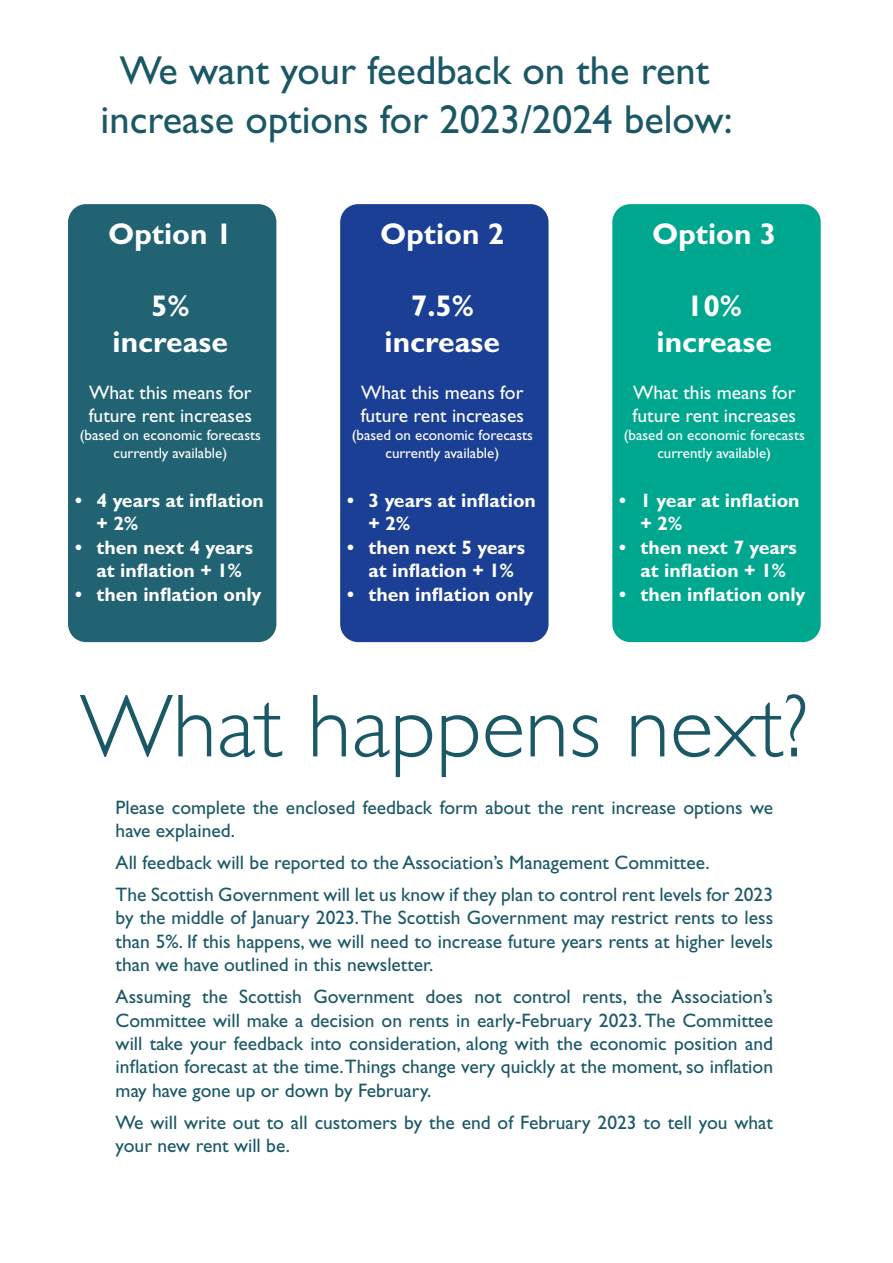
<style>
.page{position:relative;width:893px;height:1263px;background:#fff}
.page>*{position:absolute;margin:0;border:0;box-sizing:border-box;transform-origin:0 0}
.t1{font:300 90px "Gill Sans";color:#1b5866}
.t2{font:40.5px/48.6px "Gill Sans";color:#1b5866;text-align:center}
.t3{font:700 30px/36px "Gill Sans";color:#fff;text-align:center}
.t4{font:19.5px/23.4px "Gill Sans";color:#1b5866}
.t5{font:700 19.5px/23.4px "Gill Sans";color:#fff}
.t6{font:19.5px/23.4px "Gill Sans";color:#fff}
.t7{font:15px/18px "Gill Sans";color:#fff;text-align:center}
</style>
<div class="page">
<div style="left:68px;top:204px;width:208px;height:438px;background:#216273;border-radius:18px"></div>
<div style="left:340px;top:204px;width:209px;height:438px;background:#1b3f94;border-radius:18px"></div>
<div style="left:612px;top:204px;width:209px;height:438px;background:#00a78f;border-radius:18px"></div>
<h2 class="t2" style="left:101px;top:47px;width:633px">We want your feedback on the rent increase options for 2023/2024 below:</h2>
<h3 class="t3" style="left:108px;top:216px;width:126px">Option 1</h3>
<h3 class="t3" style="left:113px;top:288px;width:117px">5% increase</h3>
<p class="t6" style="left:89px;top:381px;width:165px">What this means for future rent increases</p>
<p class="t7" style="left:80px;top:426px;width:183px">(based on economic forecasts currently available)</p>
<p class="t5" style="left:97px;top:488px;width:169px;text-indent:-21px">• 4 years at inflation + 2%</p>
<p class="t5" style="left:75px;top:535px;width:179px;text-align:center">• then next 4 years at inflation + 1%</p>
<p class="t5" style="left:75px;top:582px;width:188px">• then inflation only</p>
<h3 class="t3" style="left:380px;top:216px;width:126px">Option 2</h3>
<h3 class="t3" style="left:385px;top:288px;width:117px">7.5% increase</h3>
<p class="t6" style="left:361px;top:381px;width:165px">What this means for future rent increases</p>
<p class="t7" style="left:352px;top:426px;width:183px">(based on economic forecasts currently available)</p>
<p class="t5" style="left:368px;top:488px;width:169px;text-indent:-21px">• 3 years at inflation + 2%</p>
<p class="t5" style="left:347px;top:535px;width:179px;text-align:center">• then next 5 years at inflation + 1%</p>
<p class="t5" style="left:347px;top:582px;width:188px">• then inflation only</p>
<h3 class="t3" style="left:652px;top:216px;width:126px">Option 3</h3>
<h3 class="t3" style="left:657px;top:288px;width:117px">10% increase</h3>
<p class="t6" style="left:633px;top:381px;width:165px">What this means for future rent increases</p>
<p class="t7" style="left:624px;top:426px;width:183px">(based on economic forecasts currently available)</p>
<p class="t5" style="left:640px;top:488px;width:161px;text-indent:-21px">• 1 year at inflation + 2%</p>
<p class="t5" style="left:619px;top:535px;width:179px;text-align:center">• then next 7 years at inflation + 1%</p>
<p class="t5" style="left:619px;top:582px;width:188px">• then inflation only</p>
<h1 class="t1" style="left:80px;top:676px;width:730px">What happens next?</h1>
<p class="t4" style="left:116px;top:796px;width:659px">Please complete the enclosed feedback form about the rent increase options we have explained.</p>
<p class="t4" style="left:116px;top:847px;width:659px;line-height:32px">All feedback will be reported to the Association’s Management Committee.<br>The Scottish Government will let us know if they plan to control rent levels for 2023</p>
<p class="t4" style="left:116px;top:906px;width:659px;text-align:justify">by the middle of January 2023. The Scottish Government may restrict rents to less than 5%. If this happens, we will need to increase future years rents at higher levels than we have outlined in this newsletter.</p>
<p class="t4" style="left:116px;top:985px;width:659px;text-align:justify">Assuming the Scottish Government does not control rents, the Association’s Committee will make a decision on rents in early-February 2023. The Committee will take your feedback into consideration, along with the economic position and inflation forecast at the time.Things change very quickly at the moment, so inflation may have gone up or down by February.</p>
<p class="t4" style="left:116px;top:1110px;width:659px">We will write out to all customers by the end of February 2023 to tell you what your new rent will be.</p>
</div>
